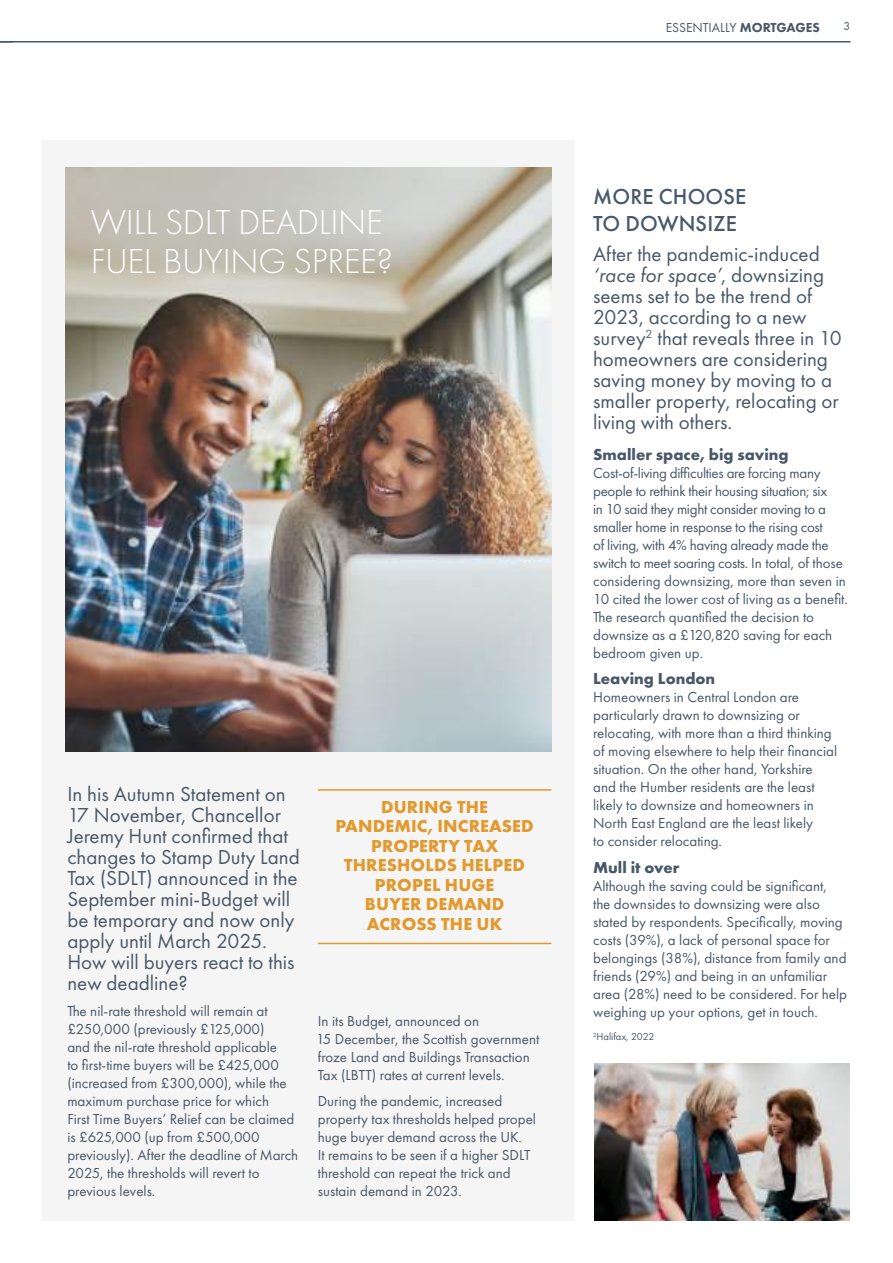
<style>
.page{position:relative;width:893px;height:1263px;background:#fff}
.page>*{position:absolute;margin:0;border:0;box-sizing:border-box;transform-origin:0 0}
.t1{font:300 36px/39px "Futura PT";letter-spacing:-.01em;color:#fff}
.t2{font:500 22.5px/27px "Futura PT";letter-spacing:.005em;color:#485868}
.t3{font:21px/21px "Futura PT";color:#485868}
.t4{font:700 18px/19.5px "Futura PT";letter-spacing:.01em;color:#e2992e;text-align:center}
.t5{font:700 16.5px "Futura PT";color:#485868}
.t6{font:15px/18px "Futura PT";color:#485868}
.t7{font:15px/18px "Futura PT";letter-spacing:-.02em;color:#485868}
.t8{font:13.5px "Futura PT";color:#485868}
.t9{font:12px "Futura PT";color:#485868}
.t10{font:10.5px "Futura PT";color:#485868}
.s1{font-weight:800}
.s2{font-style:italic}
</style>
<div class="page">
<hr style="left:0;top:41px;width:850px;height:2px;background:#485868">
<div style="left:43px;top:140px;width:531px;height:1080px;background:#f6f5f5"></div>
<img style="left:65px;top:167px;width:486px;height:584px">
<img style="left:594px;top:1063px;width:255px;height:157px">
<hr style="left:318px;top:789px;width:233px;height:2px;background:#e2992e">
<hr style="left:318px;top:943px;width:233px;height:1px;background:#e2992e">
<p class="t8" style="left:666px;top:19px;width:156px">ESSENTIALLY <span class="s1">MORTGAGES</span></p>
<p class="t9" style="left:844px;top:19px;width:8px">3</p>
<h1 class="t1" style="left:91px;top:202px;width:304px">WILL SDLT DEADLINE<br>FUEL BUYING SPREE?</h1>
<p class="t3" style="left:67px;top:783px;width:234px">In his Autumn Statement on<br>17 November, Chancellor<br>Jeremy Hunt confirmed that changes to Stamp Duty Land<br>Tax (SDLT) announced in the<br>September mini-Budget will be temporary and now only apply until March 2025.<br>How will buyers react to this new deadline?</p>
<p class="t6" style="left:67px;top:1002px;width:232px">The nil-rate threshold will remain at £250,000 (previously £125,000)<br>and the nil-rate threshold applicable<br>to first-time buyers will be £425,000 (increased from £300,000), while the maximum purchase price for which<br>First Time Buyers’ Relief can be claimed is £625,000 (up from £500,000 previously). After the deadline of March 2025, the thresholds will revert to previous levels.</p>
<p class="t6" style="left:316px;top:1012px;width:225px">In its Budget, announced on<br>15 December, the Scottish government froze Land and Buildings Transaction Tax (LBTT) rates at current levels.</p>
<p class="t4" style="left:336px;top:797px;width:200px">DURING THE<br>PANDEMIC, INCREASED<br>PROPERTY TAX<br>THRESHOLDS HELPED<br>PROPEL HUGE<br>BUYER DEMAND<br>ACROSS THE UK</p>
<p class="t6" style="left:318px;top:1092px;width:220px">During the pandemic, increased property tax thresholds helped propel huge buyer demand across the UK.<br>It remains to be seen if a higher SDLT threshold can repeat the trick and sustain demand in 2023.</p>
<h2 class="t2" style="left:593px;top:183px;width:155px">MORE CHOOSE<br>TO DOWNSIZE</h2>
<p class="t3" style="left:593px;top:243px;width:250px">After the pandemic-induced <span class="s2">‘race for space’</span>, downsizing seems set to be the trend of<br>2023, according to a new survey<sup>2</sup> that reveals three in 10 homeowners are considering saving money by moving to a smaller property, relocating or living with others.</p>
<p class="t5" style="left:593px;top:443px;width:197px">Smaller space, big saving</p>
<p class="t7" style="left:593px;top:463px;width:256px">Cost-of-living difficulties are forcing many people to rethink their housing situation; six<br>in 10 said they might consider moving to a smaller home in response to the rising cost<br>of living, with 4% having already made the switch to meet soaring costs. In total, of those considering downsizing, more than seven in 10 cited the lower cost of living as a benefit.<br>The research quantified the decision to downsize as a £120,820 saving for each bedroom given up.</p>
<p class="t5" style="left:593px;top:668px;width:124px">Leaving London</p>
<p class="t6" style="left:593px;top:688px;width:246px">Homeowners in Central London are particularly drawn to downsizing or relocating, with more than a third thinking of moving elsewhere to help their financial situation. On the other hand, Yorkshire and the Humber residents are the least likely to downsize and homeowners in North East England are the least likely<br>to consider relocating.</p>
<p class="t5" style="left:593px;top:856px;width:88px">Mull it over</p>
<p class="t6" style="left:593px;top:876px;width:255px">Although the saving could be significant, the downsides to downsizing were also stated by respondents. Specifically, moving costs (39%), a lack of personal space for belongings (38%), distance from family and friends (29%) and being in an unfamiliar area (28%) need to be considered. For help weighing up your options, get in touch.</p>
<p class="t10" style="left:593px;top:1030px;width:63px"><sup>2</sup>Halifax, 2022</p>
</div>
